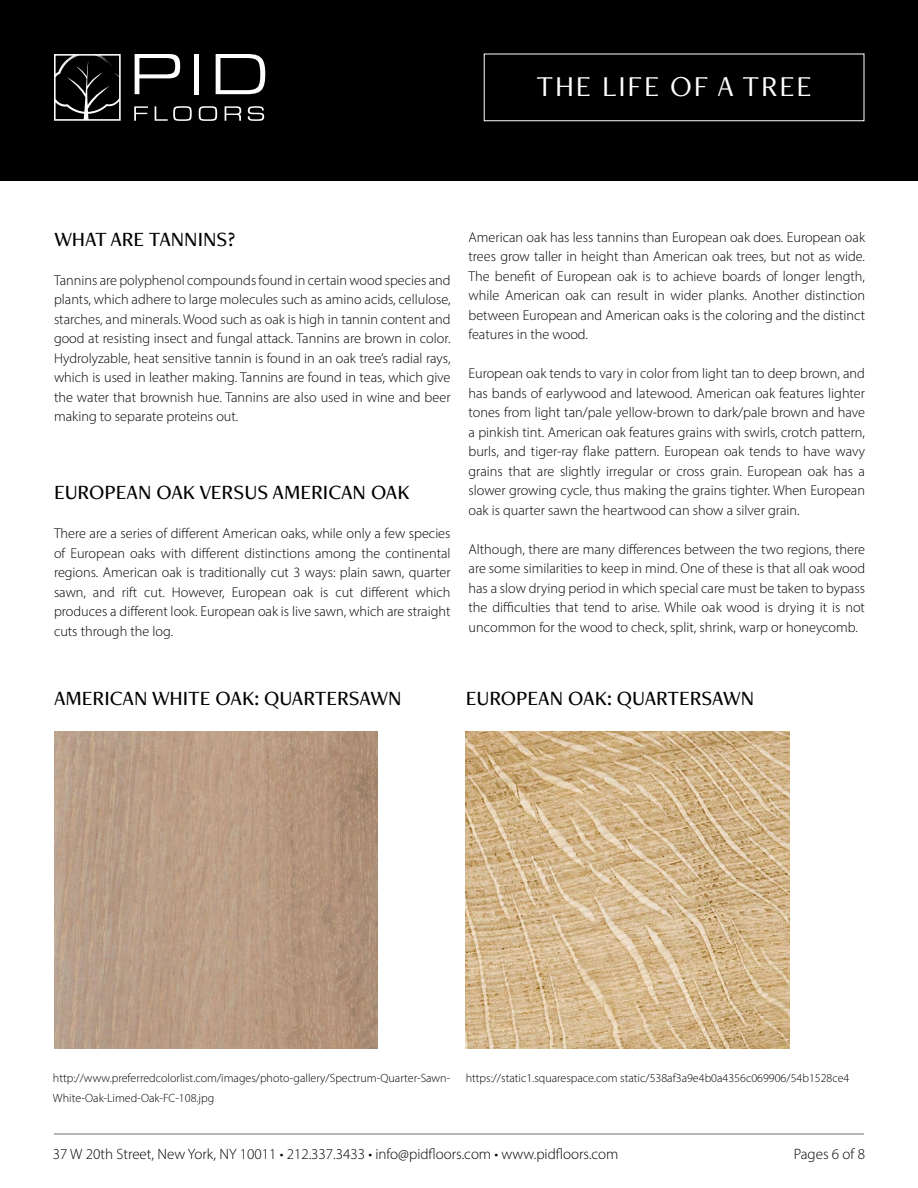
<style>
.page{position:relative;width:918px;height:1188px;background:#fff}
.page>*{position:absolute;margin:0;border:0;box-sizing:border-box;transform-origin:0 0}
.t1{font:30px "Freight Neo Pro";letter-spacing:.06em;color:#fff}
.t2{font:500 21px "Freight Neo Pro";color:#000}
.t3{font:300 15px "Myriad Pro";color:#000}
.t4{font:300 14.25px/19.5px "Myriad Pro";color:#000;text-align:justify}
.t5{font:300 12px/19.5px "Myriad Pro";color:#000}
</style>
<div class="page">
<div style="left:0;top:0;width:918px;height:181px;background:#000"></div>
<svg style="left:135px;top:54px;width:45px;height:40px"></svg>
<div style="left:194px;top:54px;width:5px;height:40px;background:#fff"></div>
<svg style="left:216px;top:54px;width:49px;height:40px"></svg>
<svg style="left:134px;top:106px;width:14px;height:15px"></svg>
<svg style="left:155px;top:106px;width:37px;height:15px"></svg>
<svg style="left:199px;top:106px;width:18px;height:15px"></svg>
<svg style="left:225px;top:106px;width:16px;height:15px"></svg>
<svg style="left:248px;top:106px;width:16px;height:15px"></svg>
<svg style="left:54px;top:54px;width:67px;height:67px"></svg>
<hr style="left:54px;top:1134px;width:810px;height:1px;background:#6d6e71">
<img style="left:54px;top:731px;width:323px;height:317px">
<img style="left:466px;top:731px;width:323px;height:318px">
<p class="t1" style="left:537px;top:66px;width:277px">THE LIFE OF A TREE</p>
<p class="t2" style="left:54px;top:225px;width:183px">WHAT ARE TANNINS?</p>
<p class="t4" style="left:54px;top:270px;width:398px">Tannins are polyphenol compounds found in certain wood species and plants, which adhere to large molecules such as amino acids, cellulose, starches, and minerals. Wood such as oak is high in tannin content and good at resisting insect and fungal attack. Tannins are brown in color.<br>Hydrolyzable, heat sensitive tannin is found in an oak tree’s radial rays, which is used in leather making. Tannins are found in teas, which give the water that brownish hue. Tannins are also used in wine and beer making to separate proteins out.</p>
<p class="t2" style="left:54px;top:478px;width:357px">EUROPEAN OAK VERSUS AMERICAN OAK</p>
<p class="t4" style="left:54px;top:524px;width:398px">There are a series of different American oaks, while only a few species of European oaks with different distinctions among the continental regions. American oak is traditionally cut 3 ways: plain sawn, quarter sawn, and rift cut. However, European oak is cut different which produces a different look. European oak is live sawn, which are straight cuts through the log.</p>
<p class="t4" style="left:469px;top:227px;width:398px">American oak has less tannins than European oak does. European oak trees grow taller in height than American oak trees, but not as wide.<br>The benefit of European oak is to achieve boards of longer length, while American oak can result in wider planks. Another distinction between European and American oaks is the coloring and the distinct features in the wood.</p>
<p class="t4" style="left:469px;top:364px;width:398px">European oak tends to vary in color from light tan to deep brown, and has bands of earlywood and latewood. American oak features lighter tones from light tan/pale yellow-brown to dark/pale brown and have a pinkish tint. American oak features grains with swirls, crotch pattern, burls, and tiger-ray flake pattern. European oak tends to have wavy grains that are slightly irregular or cross grain. European oak has a slower growing cycle, thus making the grains tighter. When European oak is quarter sawn the heartwood can show a silver grain.</p>
<p class="t4" style="left:469px;top:539px;width:398px">Although, there are many differences between the two regions, there are some similarities to keep in mind. One of these is that all oak wood has a slow drying period in which special care must be taken to bypass the difficulties that tend to arise. While oak wood is drying it is not uncommon for the wood to check, split, shrink, warp or honeycomb.</p>
<p class="t2" style="left:54px;top:684px;width:349px">AMERICAN WHITE OAK: QUARTERSAWN</p>
<p class="t2" style="left:466px;top:684px;width:290px">EUROPEAN OAK: QUARTERSAWN</p>
<p class="t5" style="left:53px;top:1068px;width:399px">http://www.preferredcolorlist.com/images/photo-gallery/Spectrum-Quarter-Sawn-<br>White-Oak-Limed-Oak-FC-108.jpg</p>
<p class="t5" style="left:466px;top:1068px;width:385px">https://static1.squarespace.com static/538af3a9e4b0a4356c069906/54b1528ce4</p>
<p class="t3" style="left:53px;top:1145px;width:567px">37 W 20th Street, New York, NY 10011 • 212.337.3433 • info@pidfloors.com • www.pidfloors.com</p>
<p class="t3" style="left:794px;top:1145px;width:73px">Pages 6 of 8</p>
</div>
